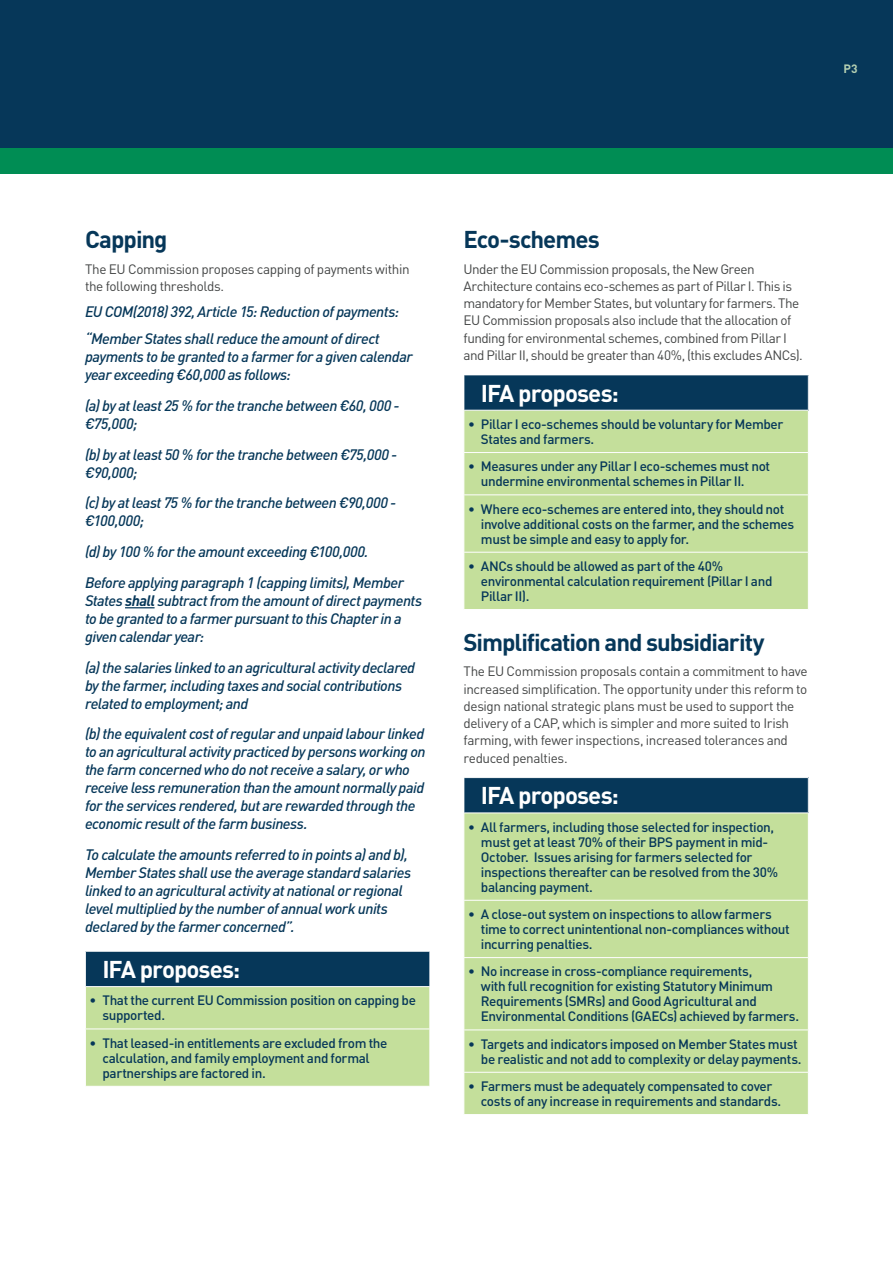
<style>
.page{position:relative;width:893px;height:1263px;background:#fff}
.page>*{position:absolute;margin:0;border:0;box-sizing:border-box;transform-origin:0 0}
.Text_Header{font:700 24px "DINOT";letter-spacing:-.04em;color:#063759}
.IFA_Proposes_Headers{font:700 24px "DINOT";letter-spacing:-.04em;color:#fff}
.Quoted_Text{font:italic 500 15px/18px "DINOT";letter-spacing:-.035em;color:#063759}
.Bodycopy{font:italic 500 15px "DINOT";letter-spacing:-.035em;color:#063759}
.t1{font:500 13.5px/15px "DINOT";letter-spacing:-.03em;color:#063759}
.Bodycopy-2{font:13.5px/17.2px "DINOT";letter-spacing:-.03em;color:#424444}
.t2{font:700 12px "DINOT";color:#b3cfb2}
.s1{font-weight:700}
</style>
<div class="page">
<div style="left:0;top:0;width:893px;height:149px;background:#063759"></div>
<div style="left:0;top:149px;width:893px;height:25px;background:#008d54"></div>
<hr style="left:125px;top:607px;width:30px;height:1px;background:#063759">
<div style="left:85px;top:951px;width:345px;height:35px;background:#063759"></div>
<div style="left:86px;top:987px;width:343px;height:99px;background:#c4df9b"></div>
<hr style="left:85px;top:1028px;width:345px;height:1px;background:#fff">
<hr style="left:85px;top:951px;width:345px;height:1px;background:#fff">
<hr style="left:85px;top:951px;width:1px;height:35px;background:#fff">
<hr style="left:429px;top:951px;width:1px;height:35px;background:#fff">
<div style="left:464px;top:375px;width:344px;height:35px;background:#063759"></div>
<div style="left:464px;top:411px;width:344px;height:198px;background:#c4df9b"></div>
<hr style="left:463px;top:452px;width:346px;height:1px;background:#fff">
<hr style="left:463px;top:494px;width:346px;height:1px;background:#fff">
<hr style="left:463px;top:552px;width:346px;height:1px;background:#fff">
<div style="left:464px;top:777px;width:344px;height:36px;background:#063759"></div>
<div style="left:464px;top:813px;width:344px;height:301px;background:#c4df9b"></div>
<hr style="left:463px;top:812px;width:346px;height:1px;background:#fff">
<hr style="left:463px;top:900px;width:346px;height:1px;background:#fff">
<hr style="left:463px;top:957px;width:346px;height:1px;background:#fff">
<hr style="left:463px;top:1029px;width:346px;height:1px;background:#fff">
<hr style="left:463px;top:1072px;width:346px;height:1px;background:#fff">
<hr style="left:463px;top:777px;width:346px;height:1px;background:#fff">
<p class="t2" style="left:843px;top:61px;width:16px">P3</p>
<p class="Text_Header" style="left:85px;top:224px;width:84px">Capping</p>
<p class="Bodycopy-2" style="left:85px;top:260px;width:326px">The EU Commission proposes capping of payments within the following thresholds.</p>
<p class="Bodycopy" style="left:85px;top:303px;width:315px">EU COM(2018) 392, Article 15: Reduction of payments:</p>
<p class="Quoted_Text" style="left:85px;top:329px;width:329px">“Member States shall reduce the amount of direct payments to be granted to a farmer for a given calendar year exceeding €60,000 as follows:</p>
<p class="Quoted_Text" style="left:85px;top:396px;width:316px">(a) by at least 25 % for the tranche between €60, 000 - €75,000;</p>
<p class="Quoted_Text" style="left:85px;top:445px;width:314px">(b) by at least 50 % for the tranche between €75,000 - €90,000;</p>
<p class="Quoted_Text" style="left:85px;top:493px;width:313px">(c) by at least 75 % for the tranche between €90,000 - €100,000;</p>
<p class="Quoted_Text" style="left:85px;top:542px;width:285px">(d) by 100 % for the amount exceeding €100,000.</p>
<p class="Quoted_Text" style="left:85px;top:573px;width:339px">Before applying paragraph 1 (capping limits), Member States <span class="s1">shall</span> subtract from the amount of direct payments to be granted to a farmer pursuant to this Chapter in a given calendar year:</p>
<p class="Quoted_Text" style="left:85px;top:658px;width:332px">(a) the salaries linked to an agricultural activity declared by the farmer, including taxes and social contributions related to employment; and</p>
<p class="Quoted_Text" style="left:85px;top:724px;width:342px">(b) the equivalent cost of regular and unpaid labour linked to an agricultural activity practiced by persons working on the farm concerned who do not receive a salary, or who receive less remuneration than the amount normally paid for the services rendered, but are rewarded through the economic result of the farm business.</p>
<p class="Quoted_Text" style="left:85px;top:845px;width:328px">To calculate the amounts referred to in points a) and b), Member States shall use the average standard salaries linked to an agricultural activity at national or regional level multiplied by the number of annual work units declared by the farmer concerned”.</p>
<p class="IFA_Proposes_Headers" style="left:102px;top:954px;width:139px">IFA proposes:</p>
<p class="t1" style="left:102px;top:993px;width:315px;text-indent:-13px">• That the current EU Commission position on capping be supported.</p>
<p class="t1" style="left:102px;top:1035px;width:286px;text-indent:-13px">• That leased-in entitlements are excluded from the calculation, and family employment and formal partnerships are factored in.</p>
<p class="Text_Header" style="left:463px;top:224px;width:138px">Eco-schemes</p>
<p class="Bodycopy-2" style="left:463px;top:260px;width:341px">Under the EU Commission proposals, the New Green Architecture contains eco-schemes as part of Pillar I. This is mandatory for Member States, but voluntary for farmers. The EU Commission proposals also include that the allocation of funding for environmental schemes, combined from Pillar I and Pillar II, should be greater than 40%, (this excludes ANCs).</p>
<p class="IFA_Proposes_Headers" style="left:481px;top:377px;width:139px">IFA proposes:</p>
<p class="t1" style="left:481px;top:416px;width:304px;text-indent:-13px">• Pillar I eco-schemes should be voluntary for Member<br>States and farmers.</p>
<p class="t1" style="left:481px;top:459px;width:291px;text-indent:-13px">• Measures under any Pillar I eco-schemes must not undermine environmental schemes in Pillar II.</p>
<p class="t1" style="left:481px;top:501px;width:315px;text-indent:-13px">• Where eco-schemes are entered into, they should not involve additional costs on the farmer, and the schemes must be simple and easy to apply for.</p>
<p class="t1" style="left:481px;top:558px;width:293px;text-indent:-13px">• ANCs should be allowed as part of the 40% environmental calculation requirement (Pillar I and<br>Pillar II).</p>
<p class="Text_Header" style="left:463px;top:626px;width:303px">Simplification and subsidiarity</p>
<p class="Bodycopy-2" style="left:463px;top:663px;width:345px">The EU Commission proposals contain a commitment to have increased simplification. The opportunity under this reform to design national strategic plans must be used to support the delivery of a CAP, which is simpler and more suited to Irish farming, with fewer inspections, increased tolerances and reduced penalties.</p>
<p class="IFA_Proposes_Headers" style="left:481px;top:780px;width:139px">IFA proposes:</p>
<p class="t1" style="left:481px;top:819px;width:299px;text-indent:-13px">• All farmers, including those selected for inspection, must get at least 70% of their BPS payment in mid-October. Issues arising for farmers selected for inspections thereafter can be resolved from the 30% balancing payment.</p>
<p class="t1" style="left:481px;top:906px;width:310px;text-indent:-13px">• A close-out system on inspections to allow farmers time to correct unintentional non-compliances without incurring penalties.</p>
<p class="t1" style="left:481px;top:964px;width:320px;text-indent:-13px">• No increase in cross-compliance requirements,<br>with full recognition for existing Statutory Minimum Requirements (SMRs) and Good Agricultural and Environmental Conditions (GAECs) achieved by farmers.</p>
<p class="t1" style="left:468px;top:1036px;width:335px;text-align:right">• Targets and indicators imposed on Member States must be realistic and not add to complexity or delay payments.</p>
<p class="t1" style="left:481px;top:1078px;width:302px;text-indent:-13px">• Farmers must be adequately compensated to cover costs of any increase in requirements and standards.</p>
</div>
